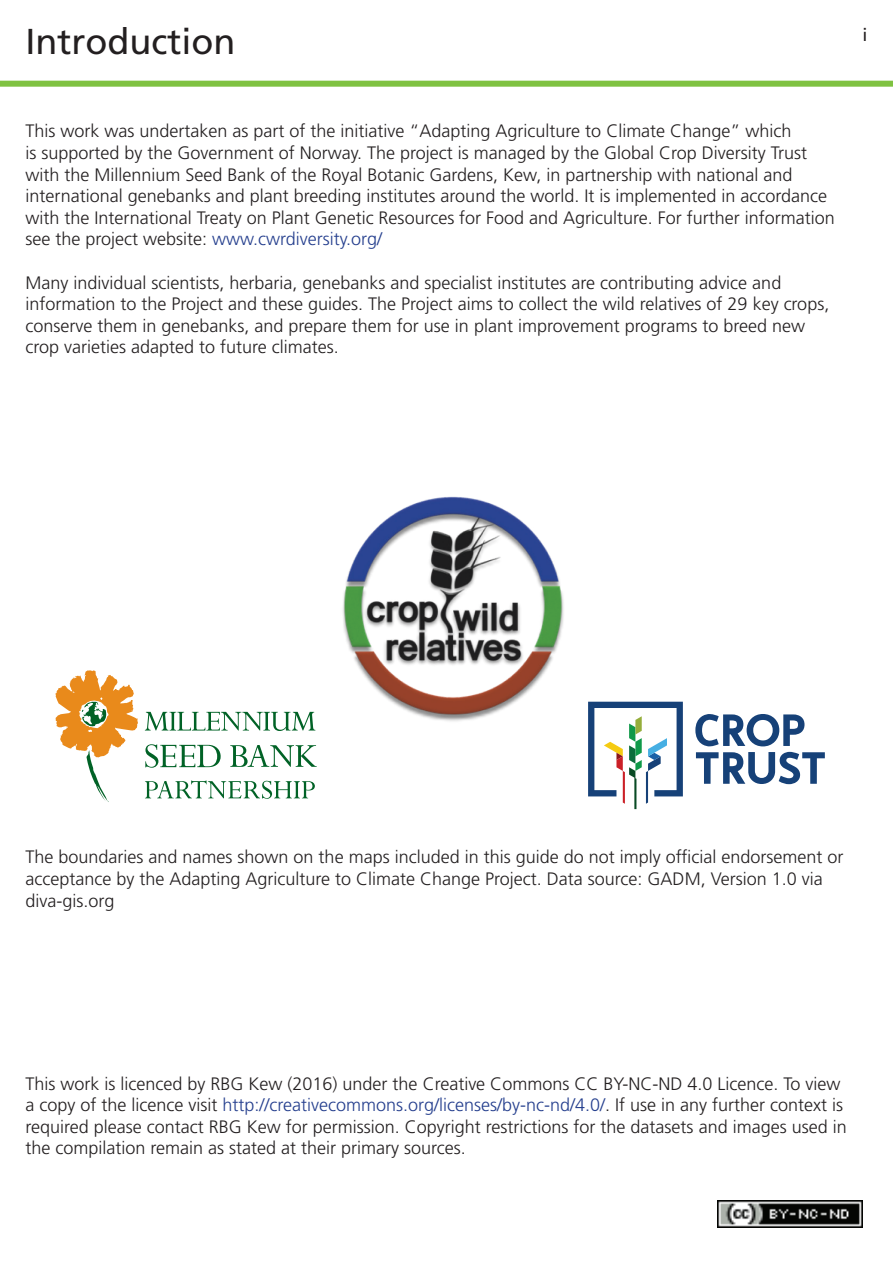
<style>
.page{position:relative;width:893px;height:1263px;background:#fff}
.page>*{position:absolute;margin:0;border:0;box-sizing:border-box;transform-origin:0 0}
.t1{font:36px "Frutiger LT Std";color:#231f20}
.t2{font:300 18px/21.6px "Frutiger LT Std";color:#231f20}
.t3{font:18px "Frutiger LT Std";color:#231f20}
.s1{color:#253f8e}
</style>
<div class="page">
<div style="left:0;top:81px;width:893px;height:6px;background:#7fc241"></div>
<img style="left:343px;top:497px;width:221px;height:224px">
<svg style="left:55px;top:670px;width:83px;height:132px"></svg>
<svg style="left:145px;top:744px;width:76px;height:24px"></svg>
<svg style="left:230px;top:745px;width:87px;height:22px"></svg>
<svg style="left:145px;top:712px;width:170px;height:19px"></svg>
<svg style="left:145px;top:780px;width:170px;height:19px"></svg>
<svg style="left:588px;top:702px;width:95px;height:107px"></svg>
<svg style="left:695px;top:714px;width:130px;height:70px"></svg>
<img style="left:717px;top:1200px;width:145px;height:27px">
<h1 class="t1" style="left:26px;top:20px;width:211px">Introduction</h1>
<p class="t3" style="left:862px;top:24px;width:7px">i</p>
<p class="t2" style="left:26px;top:121px;width:811px">This work was undertaken as part of the initiative “Adapting Agriculture to Climate Change” which<br>is supported by the Government of Norway. The project is managed by the Global Crop Diversity Trust with the Millennium Seed Bank of the Royal Botanic Gardens, Kew, in partnership with national and international genebanks and plant breeding institutes around the world. It is implemented in accordance with the International Treaty on Plant Genetic Resources for Food and Agriculture. For further information see the project website: <span class="s1">www.cwrdiversity.org/</span></p>
<p class="t2" style="left:26px;top:272px;width:805px">Many individual scientists, herbaria, genebanks and specialist institutes are contributing advice and information to the Project and these guides. The Project aims to collect the wild relatives of 29 key crops, conserve them in genebanks, and prepare them for use in plant improvement programs to breed new crop varieties adapted to future climates.</p>
<p class="t2" style="left:26px;top:846px;width:819px">The boundaries and names shown on the maps included in this guide do not imply official endorsement or acceptance by the Adapting Agriculture to Climate Change Project. Data source: GADM, Version 1.0 via diva-gis.org</p>
<p class="t2" style="left:26px;top:1073px;width:823px">This work is licenced by RBG Kew (2016) under the Creative Commons CC BY-NC-ND 4.0 Licence. To view a copy of the licence visit <span class="s1">http://creativecommons.org/licenses/by-nc-nd/4.0/</span>. If use in any further context is required please contact RBG Kew for permission. Copyright restrictions for the datasets and images used in the compilation remain as stated at their primary sources.</p>
</div>
